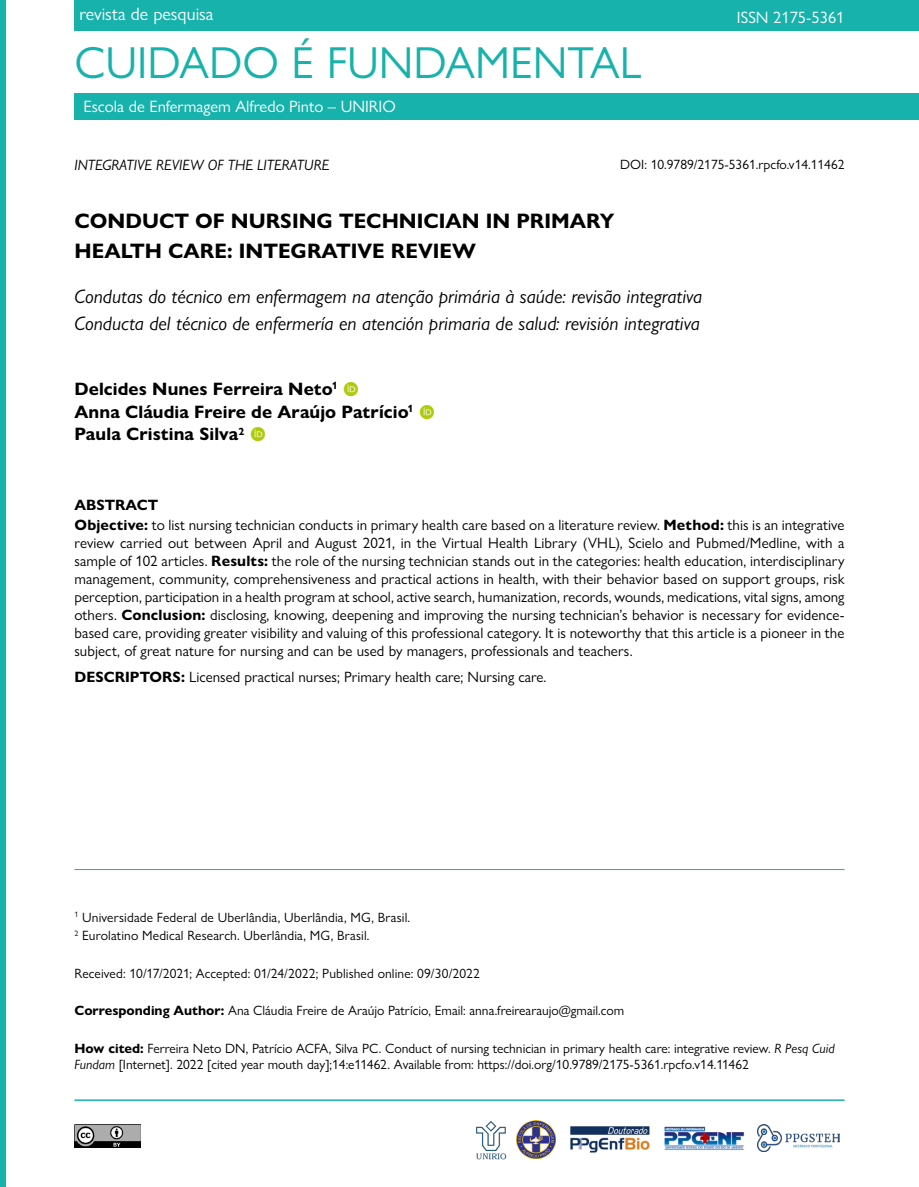
<style>
.page{position:relative;width:919px;height:1187px;background:#fff}
.page>*{position:absolute;margin:0;border:0;box-sizing:border-box;transform-origin:0 0}
.t1{font:45px "Gill Sans Nova";color:#17b2ab}
.t2{font:700 21px/30px "Gill Sans Nova";color:#000}
.t3{font:italic 19.5px/27.6px "Gill Sans Nova";color:#000}
.t4{font:700 18px/22.5px "Gill Sans Nova";letter-spacing:.005em;color:#000}
.t5{font:18px "Gill Sans Nova";color:#fff}
.t6{font:16.5px "Gill Sans Nova";color:#fff}
.t7{font:15px/18px "Gill Sans Nova";letter-spacing:.005em;color:#000}
.t8{font:italic 15px "Gill Sans Nova";color:#000}
.t9{font:13.5px/18.3px "Gill Sans Nova";color:#000}
.s1{font-weight:700}
.s2{font-style:italic}
</style>
<div class="page">
<div style="left:74px;top:0;width:844px;height:31px;background:#17b2ab"></div>
<div style="left:74px;top:93px;width:844px;height:27px;background:#17b2ab"></div>
<div style="left:0;top:0;width:5px;height:1186px;background:#17b2ab"></div>
<img style="left:74px;top:1124px;width:66px;height:23px">
<hr style="left:74px;top:1099px;width:770px;height:1px;background:#17b2ab">
<img style="left:476px;top:1121px;width:31px;height:39px">
<img style="left:570px;top:1126px;width:80px;height:27px">
<img style="left:664px;top:1126px;width:80px;height:24px">
<img style="left:516px;top:1120px;width:39px;height:38px">
<img style="left:757px;top:1124px;width:82px;height:27px">
<hr style="left:74px;top:869px;width:770px;height:1px;background:#17b2ab">
<p class="t5" style="left:79px;top:3px;width:135px">revista de pesquisa</p>
<h1 class="t1" style="left:74px;top:35px;width:568px">CUIDADO É FUNDAMENTAL</h1>
<p class="t6" style="left:84px;top:97px;width:313px">Escola de Enfermagem Alfredo Pinto – UNIRIO</p>
<p class="t6" style="left:736px;top:7px;width:109px">ISSN 2175-5361</p>
<p class="t8" style="left:74px;top:156px;width:256px">INTEGRATIVE REVIEW OF THE LITERATURE</p>
<p class="t9" style="left:620px;top:155px;width:226px">DOI: 10.9789/2175-5361.rpcfo.v14.11462</p>
<h2 class="t2" style="left:74px;top:206px;width:541px">CONDUCT OF NURSING TECHNICIAN IN PRIMARY<br>HEALTH CARE: INTEGRATIVE REVIEW</h2>
<h3 class="t3" style="left:74px;top:282px;width:629px">Condutas do técnico em enfermagem na atenção primária à saúde: revisão integrativa<br>Conducta del técnico de enfermería en atención primaria de salud: revisión integrativa</h3>
<p class="t4" style="left:74px;top:378px;width:340px">Delcides Nunes Ferreira Neto<sup>1<br></sup>Anna Cláudia Freire de Araújo Patrício<sup>1<br></sup>Paula Cristina Silva<sup>2</sup></p>
<p class="t7" style="left:74px;top:494px;width:771px;line-height:20.1px"><span class="s1">ABSTRACT<br>Objective:</span> to list nursing technician conducts in primary health care based on a literature review. <span class="s1">Method:</span> this is an integrative</p>
<p class="t7" style="left:74px;top:533px;width:771px;text-align:justify">review carried out between April and August 2021, in the Virtual Health Library (VHL), Scielo and Pubmed/Medline, with a sample of 102 articles. <span class="s1">Results:</span> the role of the nursing technician stands out in the categories: health education, interdisciplinary management, community, comprehensiveness and practical actions in health, with their behavior based on support groups, risk perception, participation in a health program at school, active search, humanization, records, wounds, medications, vital signs, among others. <span class="s1">Conclusion:</span> disclosing, knowing, deepening and improving the nursing technician’s behavior is necessary for evidence&shy;based care, providing greater visibility and valuing of this professional category. It is noteworthy that this article is a pioneer in the subject, of great nature for nursing and can be used by managers, professionals and teachers.</p>
<p class="t7" style="left:74px;top:668px;width:473px"><span class="s1">DESCRIPTORS:</span> Licensed practical nurses; Primary health care; Nursing care.</p>
<p class="t9" style="left:74px;top:908px;width:337px"><sup>1</sup> Universidade Federal de Uberlândia, Uberlândia, MG, Brasil.<br><sup>2</sup> Eurolatino Medical Research. Uberlândia, MG, Brasil.</p>
<p class="t9" style="left:74px;top:963px;width:407px">Received: 10/17/2021; Accepted: 01/24/2022; Published online: 09/30/2022</p>
<p class="t9" style="left:74px;top:1001px;width:551px"><span class="s1">Corresponding Author:</span> Ana Cláudia Freire de Araújo Patrício, Email: anna.freirearaujo@gmail.com</p>
<p class="t9" style="left:74px;top:1039px;width:761px;line-height:16.2px"><span class="s1">How cited:</span> Ferreira Neto DN, Patrício ACFA, Silva PC. Conduct of nursing technician in primary health care: integrative review. <span class="s2">R Pesq Cuid<br>Fundam</span> [Internet]. 2022 [cited year mouth day];14:e11462. Available from: https://doi.org/10.9789/2175-5361.rpcfo.v14.11462</p>
</div>
